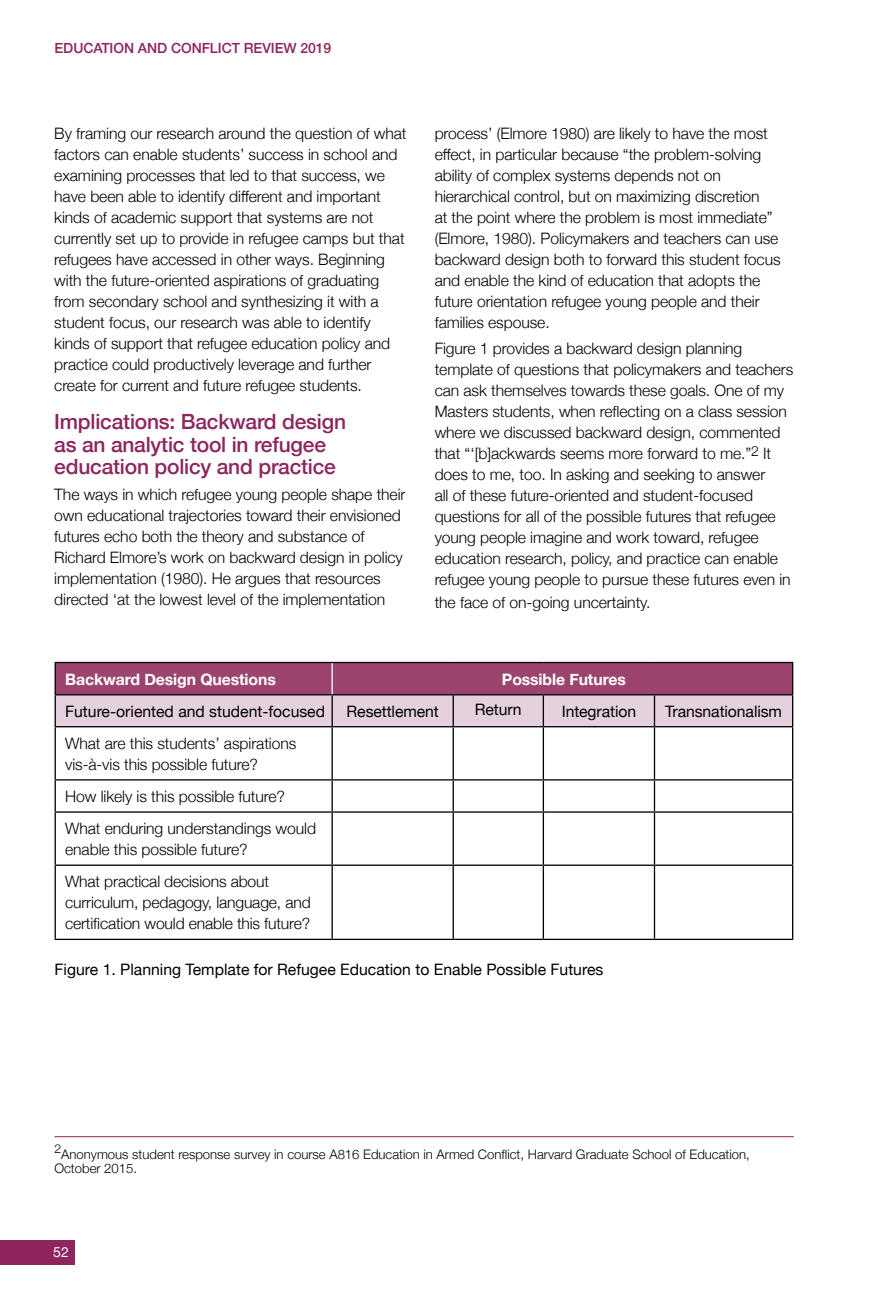
<style>
.page{position:relative;width:893px;height:1290px;background:#fff}
.page>*{position:absolute;margin:0;border:0;box-sizing:border-box;transform-origin:0 0}
.SUB-TITLE{font:500 21px/22.8px "Helvetica Neue";letter-spacing:-.01em;color:#8e255d}
.t1{font:300 15.75px/21px "Helvetica Neue";letter-spacing:-.005em;color:#000}
.FIGURE_legends_left{font:15.75px "Helvetica Neue";color:#000}
.t2{font:700 15.75px "Helvetica Neue";letter-spacing:-.005em;color:#fff}
.t3{font:500 14px "Helvetica Neue";letter-spacing:-.005em;color:#8e255d}
.t4{font:14px "Helvetica Neue";color:#fff}
.t5{font:300 13.12px/14.9px "Helvetica Neue";color:#000}
</style>
<div class="page">
<div style="left:0;top:1240px;width:74px;height:25px;background:#8e255d"></div>
<svg style="left:56px;top:663px;width:736px;height:63px;background:#be88a4"></svg>
<hr style="left:55px;top:662px;width:277px;height:1px;background:#000">
<hr style="left:55px;top:663px;width:1px;height:31px;background:#000">
<hr style="left:332px;top:662px;width:121px;height:1px;background:#000">
<hr style="left:453px;top:662px;width:90px;height:1px;background:#000">
<hr style="left:543px;top:662px;width:111px;height:1px;background:#000">
<hr style="left:654px;top:662px;width:139px;height:1px;background:#000">
<hr style="left:792px;top:663px;width:1px;height:31px;background:#000">
<hr style="left:55px;top:694px;width:277px;height:1px;background:#000">
<hr style="left:55px;top:695px;width:1px;height:31px;background:#000">
<hr style="left:332px;top:694px;width:121px;height:1px;background:#000">
<hr style="left:331px;top:695px;width:2px;height:31px;background:#000">
<hr style="left:453px;top:694px;width:90px;height:1px;background:#000">
<hr style="left:453px;top:695px;width:1px;height:31px;background:#000">
<hr style="left:543px;top:694px;width:111px;height:1px;background:#000">
<hr style="left:543px;top:695px;width:1px;height:31px;background:#000">
<hr style="left:654px;top:694px;width:139px;height:1px;background:#000">
<hr style="left:654px;top:695px;width:1px;height:31px;background:#000">
<hr style="left:792px;top:695px;width:1px;height:31px;background:#000">
<hr style="left:55px;top:726px;width:277px;height:1px;background:#000">
<hr style="left:55px;top:727px;width:1px;height:52px;background:#000">
<hr style="left:332px;top:726px;width:121px;height:1px;background:#000">
<hr style="left:331px;top:727px;width:2px;height:52px;background:#000">
<hr style="left:453px;top:726px;width:90px;height:1px;background:#000">
<hr style="left:453px;top:727px;width:1px;height:52px;background:#000">
<hr style="left:543px;top:726px;width:111px;height:1px;background:#000">
<hr style="left:543px;top:727px;width:1px;height:52px;background:#000">
<hr style="left:654px;top:726px;width:139px;height:1px;background:#000">
<hr style="left:654px;top:727px;width:1px;height:52px;background:#000">
<hr style="left:792px;top:727px;width:1px;height:52px;background:#000">
<hr style="left:55px;top:779px;width:277px;height:1px;background:#000">
<hr style="left:55px;top:780px;width:1px;height:31px;background:#000">
<hr style="left:332px;top:779px;width:121px;height:1px;background:#000">
<hr style="left:331px;top:780px;width:2px;height:31px;background:#000">
<hr style="left:453px;top:779px;width:90px;height:1px;background:#000">
<hr style="left:453px;top:780px;width:1px;height:31px;background:#000">
<hr style="left:543px;top:779px;width:111px;height:1px;background:#000">
<hr style="left:543px;top:780px;width:1px;height:31px;background:#000">
<hr style="left:654px;top:779px;width:139px;height:1px;background:#000">
<hr style="left:654px;top:780px;width:1px;height:31px;background:#000">
<hr style="left:792px;top:780px;width:1px;height:31px;background:#000">
<hr style="left:55px;top:811px;width:277px;height:2px;background:#000">
<hr style="left:55px;top:813px;width:1px;height:51px;background:#000">
<hr style="left:332px;top:811px;width:121px;height:2px;background:#000">
<hr style="left:331px;top:813px;width:2px;height:51px;background:#000">
<hr style="left:453px;top:811px;width:90px;height:2px;background:#000">
<hr style="left:453px;top:813px;width:1px;height:51px;background:#000">
<hr style="left:543px;top:811px;width:111px;height:2px;background:#000">
<hr style="left:543px;top:813px;width:1px;height:51px;background:#000">
<hr style="left:654px;top:811px;width:139px;height:2px;background:#000">
<hr style="left:654px;top:813px;width:1px;height:51px;background:#000">
<hr style="left:792px;top:813px;width:1px;height:51px;background:#000">
<hr style="left:55px;top:864px;width:277px;height:2px;background:#000">
<hr style="left:55px;top:866px;width:1px;height:73px;background:#000">
<hr style="left:332px;top:864px;width:121px;height:2px;background:#000">
<hr style="left:331px;top:866px;width:2px;height:73px;background:#000">
<hr style="left:453px;top:864px;width:90px;height:2px;background:#000">
<hr style="left:453px;top:866px;width:1px;height:73px;background:#000">
<hr style="left:543px;top:864px;width:111px;height:2px;background:#000">
<hr style="left:543px;top:866px;width:1px;height:73px;background:#000">
<hr style="left:654px;top:864px;width:139px;height:2px;background:#000">
<hr style="left:654px;top:866px;width:1px;height:73px;background:#000">
<hr style="left:792px;top:866px;width:1px;height:73px;background:#000">
<hr style="left:55px;top:939px;width:277px;height:1px;background:#000">
<hr style="left:332px;top:939px;width:121px;height:1px;background:#000">
<hr style="left:453px;top:939px;width:90px;height:1px;background:#000">
<hr style="left:543px;top:939px;width:111px;height:1px;background:#000">
<hr style="left:654px;top:939px;width:139px;height:1px;background:#000">
<hr style="left:331px;top:663px;width:2px;height:31px;background:#fff">
<hr style="left:54px;top:1136px;width:740px;height:1px;background:#8e255d">
<p class="t3" style="left:55px;top:37px;width:278px">EDUCATION AND CONFLICT REVIEW 2019</p>
<p class="t1" style="left:54px;top:122px;width:354px">By framing our research around the question of what factors can enable students’ success in school and examining processes that led to that success, we have been able to identify different and important kinds of academic support that systems are not currently set up to provide in refugee camps but that refugees have accessed in other ways. Beginning with the future-oriented aspirations of graduating from secondary school and synthesizing it with a student focus, our research was able to identify kinds of support that refugee education policy and practice could productively leverage and further create for current and future refugee students.</p>
<p class="SUB-TITLE" style="left:54px;top:408px;width:293px">Implications: Backward design as an analytic tool in refugee education policy and practice</p>
<p class="t1" style="left:54px;top:483px;width:353px">The ways in which refugee young people shape their own educational trajectories toward their envisioned futures echo both the theory and substance of Richard Elmore’s work on backward design in policy implementation (1980). He argues that resources directed ‘at the lowest level of the implementation</p>
<p class="t1" style="left:435px;top:122px;width:347px">process’ (Elmore 1980) are likely to have the most effect, in particular because “the problem-solving ability of complex systems depends not on hierarchical control, but on maximizing discretion<br>at the point where the problem is most immediate” (Elmore, 1980). Policymakers and teachers can use backward design both to forward this student focus and enable the kind of education that adopts the future orientation refugee young people and their families espouse.</p>
<p class="t1" style="left:435px;top:337px;width:360px">Figure 1 provides a backward design planning template of questions that policymakers and teachers can ask themselves towards these goals. One of my Masters students, when reflecting on a class session where we discussed backward design, commented that “‘[b]ackwards seems more forward to me.”<sup>2</sup> It does to me, too. In asking and seeking to answer<br>all of these future-oriented and student-focused questions for all of the possible futures that refugee young people imagine and work toward, refugee education research, policy, and practice can enable refugee young people to pursue these futures even in</p>
<p class="t1" style="left:435px;top:591px;width:217px">the face of on-going uncertainty.</p>
<p class="t2" style="left:65px;top:667px;width:212px">Backward Design Questions</p>
<p class="t2" style="left:502px;top:667px;width:125px">Possible Futures</p>
<p class="FIGURE_legends_left" style="left:65px;top:700px;width:261px">Future-oriented and student-focused</p>
<p class="FIGURE_legends_left" style="left:347px;top:700px;width:94px">Resettlement</p>
<p class="FIGURE_legends_left" style="left:475px;top:698px;width:48px">Return</p>
<p class="FIGURE_legends_left" style="left:562px;top:700px;width:76px">Integration</p>
<p class="FIGURE_legends_left" style="left:665px;top:700px;width:118px">Transnationalism</p>
<p class="t1" style="left:65px;top:732px;width:233px">What are this students’ aspirations vis-à-vis this possible future?</p>
<p class="t1" style="left:65px;top:785px;width:221px">How likely is this possible future?</p>
<p class="t1" style="left:65px;top:817px;width:252px">What enduring understandings would enable this possible future?</p>
<p class="t1" style="left:65px;top:870px;width:247px">What practical decisions about curriculum, pedagogy, language, and certification would enable this future?</p>
<p class="FIGURE_legends_left" style="left:55px;top:958px;width:550px">Figure 1. Planning Template for Refugee Education to Enable Possible Futures</p>
<p class="t5" style="left:54px;top:1145px;width:697px"><sup>2</sup>Anonymous student response survey in course A816 Education in Armed Conflict, Harvard Graduate School of Education,<br>October 2015.</p>
<p class="t4" style="left:53px;top:1241px;width:17px">52</p>
</div>
